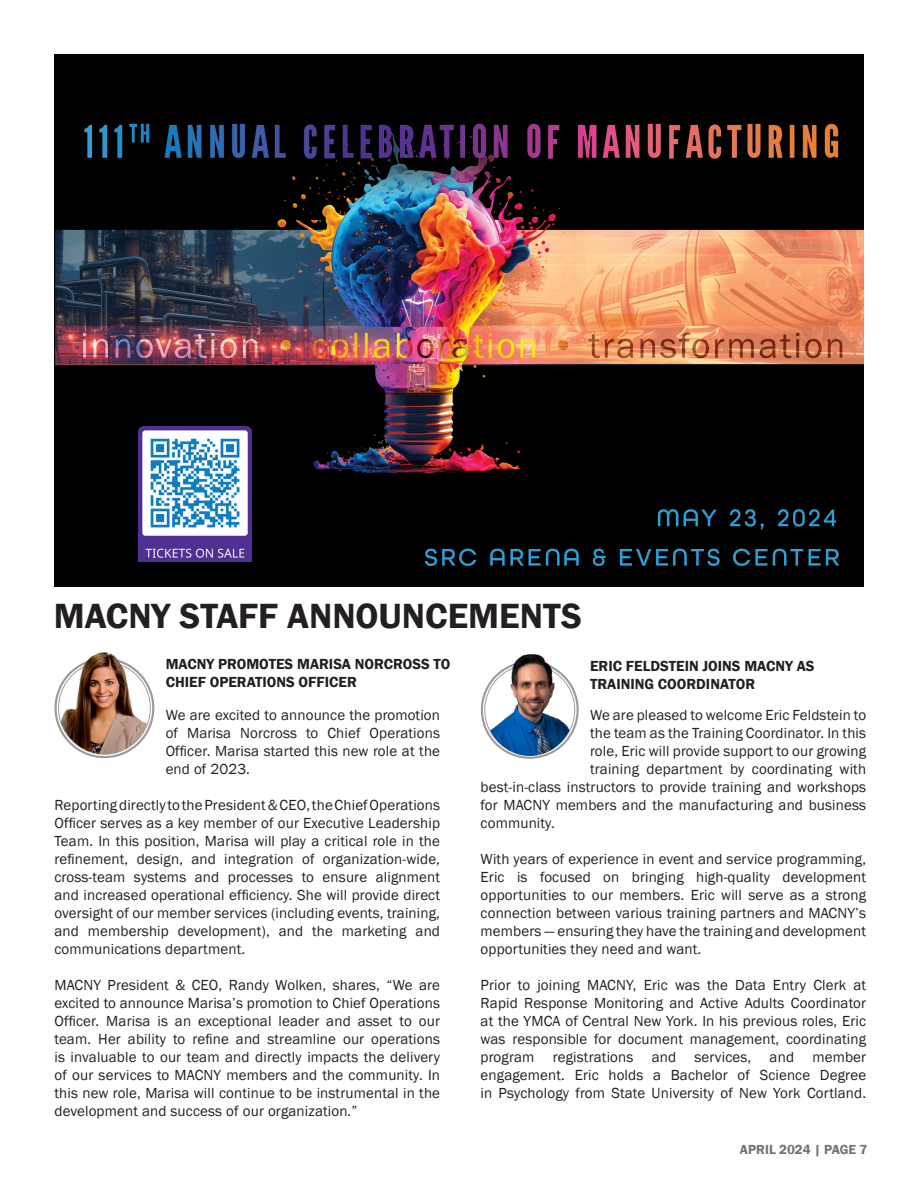
<style>
.page{position:relative;width:918px;height:1188px;background:#fff}
.page>*{position:absolute;margin:0;border:0;box-sizing:border-box;transform-origin:0 0}
.t1{font:600 36px "Franklin Gothic";color:#231f20}
.t2{font:15px/18px "Franklin Gothic";letter-spacing:.01em;color:#231f20;text-align:justify}
.t3{font:600 15px/18px "Franklin Gothic";color:#231f20}
.t4{font:600 13.5px "Franklin Gothic";color:#727170}
</style>
<div class="page">
<img style="left:54px;top:55px;width:809px;height:531px">
<div style="left:55px;top:658px;width:99px;height:100px;border:2px solid #727170;border-radius:50%"></div>
<img style="left:60px;top:652px;width:88px;height:102px">
<div style="left:481px;top:661px;width:98px;height:98px;border:2px solid #727170;border-radius:50%"></div>
<img style="left:484px;top:654px;width:92px;height:102px">
<img style="left:139px;top:427px;width:113px;height:134px">
<p class="t1" style="left:54px;top:594px;width:530px">MACNY STAFF ANNOUNCEMENTS</p>
<p class="t3" style="left:166px;top:655px;width:286px">MACNY PROMOTES MARISA NORCROSS TO<br>CHIEF OPERATIONS OFFICER</p>
<p class="t3" style="left:590px;top:657px;width:226px">ERIC FELDSTEIN JOINS MACNY AS<br>TRAINING COORDINATOR</p>
<p class="t2" style="left:590px;top:706px;width:278px">We are pleased to welcome Eric Feldstein to</p>
<p class="t2" style="left:590px;top:724px;width:278px">the team as the Training Coordinator. In this</p>
<p class="t2" style="left:590px;top:742px;width:278px">role, Eric will provide support to our growing</p>
<p class="t2" style="left:590px;top:760px;width:278px">training department by coordinating with</p>
<p class="t2" style="left:481px;top:778px;width:387px">best-in-class instructors to provide training and workshops</p>
<p class="t2" style="left:481px;top:796px;width:387px">for MACNY members and the manufacturing and business</p>
<p class="t2" style="left:481px;top:814px;width:76px">community.</p>
<p class="t2" style="left:481px;top:850px;width:387px">With years of experience in event and service programming, Eric is focused on bringing high-quality development opportunities to our members. Eric will serve as a strong connection between various training partners and MACNY’s members — ensuring they have the training and development opportunities they need and want.</p>
<p class="t2" style="left:481px;top:976px;width:387px">Prior to joining MACNY, Eric was the Data Entry Clerk at Rapid Response Monitoring and Active Adults Coordinator at the YMCA of Central New York. In his previous roles, Eric was responsible for document management, coordinating program registrations and services, and member engagement. Eric holds a Bachelor of Science Degree in Psychology from State University of New York Cortland.</p>
<p class="t2" style="left:166px;top:706px;width:276px">We are excited to announce the promotion of Marisa Norcross to Chief Operations Officer. Marisa started this new role at the end of 2023.</p>
<p class="t2" style="left:55px;top:796px;width:387px">Reporting directly to the President &amp; CEO, the Chief Operations Officer serves as a key member of our Executive Leadership Team. In this position, Marisa will play a critical role in the refinement, design, and integration of organization-wide, cross-team systems and processes to ensure alignment and increased operational efficiency. She will provide direct oversight of our member services (including events, training, and membership development), and the marketing and communications department.</p>
<p class="t2" style="left:55px;top:976px;width:387px">MACNY President &amp; CEO, Randy Wolken, shares, “We are excited to announce Marisa’s promotion to Chief Operations Officer. Marisa is an exceptional leader and asset to our team. Her ability to refine and streamline our operations is invaluable to our team and directly impacts the delivery of our services to MACNY members and the community. In this new role, Marisa will continue to be instrumental in the development and success of our organization.”</p>
<p class="t4" style="left:740px;top:1141px;width:129px">APRIL 2024 | PAGE 7</p>
</div>
